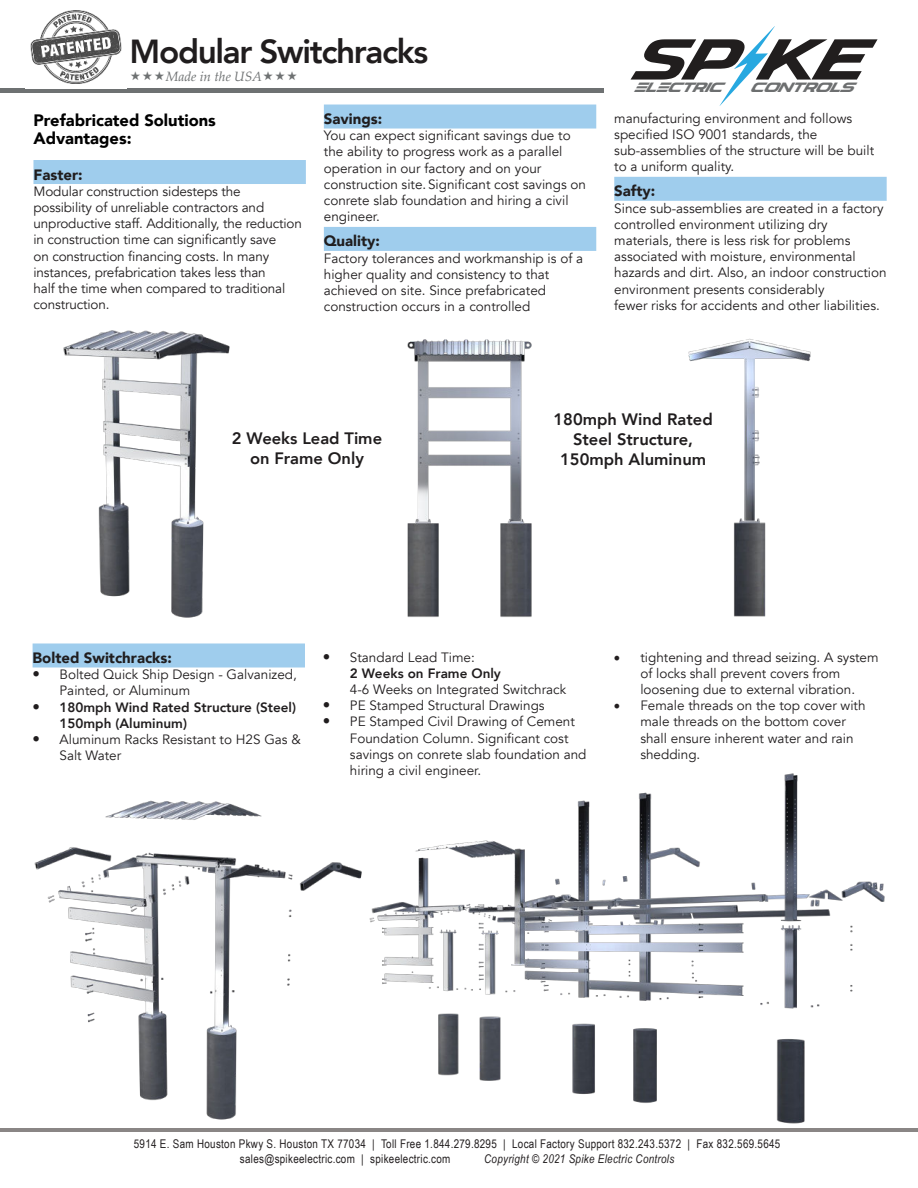
<style>
.page{position:relative;width:918px;height:1188px;background:#fff}
.page>*{position:absolute;margin:0;border:0;box-sizing:border-box;transform-origin:0 0}
.t1{font:800 33.3px "Avenir";letter-spacing:-.04em;color:#201d1e}
.t2{font:800 16.5px/19.8px "Avenir";color:#201d1e;text-align:center}
.t3{font:900 16.5px/18px "Avenir";color:#000}
.t4{font:900 15px "Avenir";color:#201d1e}
.t5{font:13.5px/16.2px "Avenir";color:#201d1e}
.t6{font:800 13.5px/16.2px "Avenir";color:#201d1e}
.t7{font:italic 13.5px "Palatino Linotype";color:#6e7172}
.t8{font:12px/14.4px "Arial Narrow";letter-spacing:.025em;color:#231f20}
.t9{font:italic 12px "Arial Narrow";letter-spacing:.025em;color:#231f20}
.t10{font:italic 11.25px "Astera";letter-spacing:.025em;color:#6d6f70}
.s1{font-size:15px}
.s2{font-weight:800}
.s3{font-family:"Minion Pro";font-size:18px;color:#231f20}
</style>
<div class="page">
<svg style="left:631px;top:26px;width:247px;height:80px"></svg>
<div style="left:0;top:88px;width:604px;height:5px;background:#6e7172"></div>
<hr style="left:0;top:1129px;width:918px;height:3px;background:#8a8685">
<img style="left:30px;top:10px;width:92px;height:74px">
<div style="left:33px;top:160px;width:273px;height:24px;background:#9fcded"></div>
<div style="left:324px;top:105px;width:272px;height:24px;background:#9fcded"></div>
<div style="left:324px;top:227px;width:272px;height:24px;background:#9fcded"></div>
<div style="left:614px;top:177px;width:273px;height:24px;background:#9fcded"></div>
<div style="left:33px;top:643px;width:272px;height:24px;background:#9fcded"></div>
<img style="left:63px;top:330px;width:167px;height:288px">
<img style="left:407px;top:339px;width:125px;height:278px">
<img style="left:688px;top:338px;width:123px;height:279px">
<img style="left:20px;top:800px;width:325px;height:329px">
<img style="left:345px;top:773px;width:551px;height:356px">
<h1 class="t1" style="left:130px;top:38px;width:300px">Modular Switchracks</h1>
<p class="t7" style="left:166px;top:68px;width:98px">Made in the USA</p>
<p class="t3" style="left:33px;top:112px;width:184px">Prefabricated Solutions<br>Advantages:</p>
<p class="t4" style="left:33px;top:168px;width:51px">Faster:</p>
<p class="t5" style="left:33px;top:184px;width:270px">Modular construction sidesteps the possibility of unreliable contractors and unproductive staff. Additionally, the reduction in construction time can significantly save<br>on construction financing costs. In many instances, prefabrication takes less than<br>half the time when compared to traditional construction.</p>
<p class="t4" style="left:324px;top:112px;width:60px">Savings:</p>
<p class="t5" style="left:324px;top:128px;width:264px">You can expect significant savings due to the ability to progress work as a parallel operation in our factory and on your construction site.Significant cost savings on conrete slab foundation and hiring a civil engineer.</p>
<p class="t4" style="left:324px;top:235px;width:58px">Quality:</p>
<p class="t5" style="left:324px;top:251px;width:261px">Factory tolerances and workmanship is of a higher quality and consistency to that achieved on site. Since prefabricated construction occurs in a controlled</p>
<p class="t10" style="left:634px;top:82px;width:89px">ELECTRIC</p>
<p class="t10" style="left:750px;top:82px;width:104px">CONTROLS</p>
<p class="t5" style="left:614px;top:111px;width:261px">manufacturing environment and follows specified ISO 9001 standards, the sub-assemblies of the structure will be built to a uniform quality.</p>
<p class="t4" style="left:614px;top:185px;width:43px">Safty:</p>
<p class="t5" style="left:614px;top:201px;width:274px">Since sub-assemblies are created in a factory controlled environment utilizing dry materials, there is less risk for problems associated with moisture, environmental hazards and dirt. Also, an indoor construction environment presents considerably<br>fewer risks for accidents and other liabilities.</p>
<p class="t2" style="left:232px;top:430px;width:152px">2 Weeks Lead Time on Frame Only</p>
<p class="t2" style="left:554px;top:411px;width:161px">180mph Wind Rated<br>Steel Structure,<br>150mph Aluminum</p>
<p class="t4" style="left:33px;top:651px;width:141px">Bolted Switchracks:</p>
<p class="t5" style="left:60px;top:668px;width:239px;text-indent:-27px"><span class="s1">•</span> Bolted Quick Ship Design - Galvanized,<br>Painted, or Aluminum</p>
<p class="t6" style="left:60px;top:700px;width:238px;text-indent:-27px"><span class="s1">•</span> 180mph Wind Rated Structure (Steel)<br>150mph (Aluminum)</p>
<p class="t5" style="left:60px;top:733px;width:243px;text-indent:-27px"><span class="s1">•</span> Aluminum Racks Resistant to H2S Gas &amp;<br>Salt Water</p>
<p class="t5" style="left:350px;top:650px;width:152px;text-indent:-27px"><span class="s1">•</span> Standard Lead Time:<br><span class="s2">2 Weeks on Frame Only</span></p>
<p class="t5" style="left:350px;top:681px;width:218px">4-6 Weeks on Integrated Switchrack</p>
<p class="t5" style="left:323px;top:699px;width:223px"><span class="s1">•</span> PE Stamped Structural Drawings</p>
<p class="t5" style="left:350px;top:715px;width:238px;text-indent:-27px"><span class="s1">•</span> PE Stamped Civil Drawing of Cement Foundation Column. Significant cost savings on conrete slab foundation and hiring a civil engineer.</p>
<p class="t5" style="left:640px;top:650px;width:240px;text-indent:-27px"><span class="s3">•</span> tightening and thread seizing. A system of locks shall prevent covers from loosening due to external vibration.</p>
<p class="t5" style="left:640px;top:699px;width:227px;text-indent:-27px"><span class="s3">•</span> Female threads on the top cover with male threads on the bottom cover shall ensure inherent water and rain shedding.</p>
<p class="t8" style="left:240px;top:1138px;width:542px;text-indent:-106px">5914 E. Sam Houston Pkwy S. Houston TX 77034 | Toll Free 1.844.279.8295 | Local Factory Support 832.243.5372 | Fax 832.569.5645 sales@spikeelectric.com | spikeelectric.com</p>
<p class="t9" style="left:484px;top:1154px;width:192px">Copyright © 2021 Spike Electric Controls</p>
</div>
